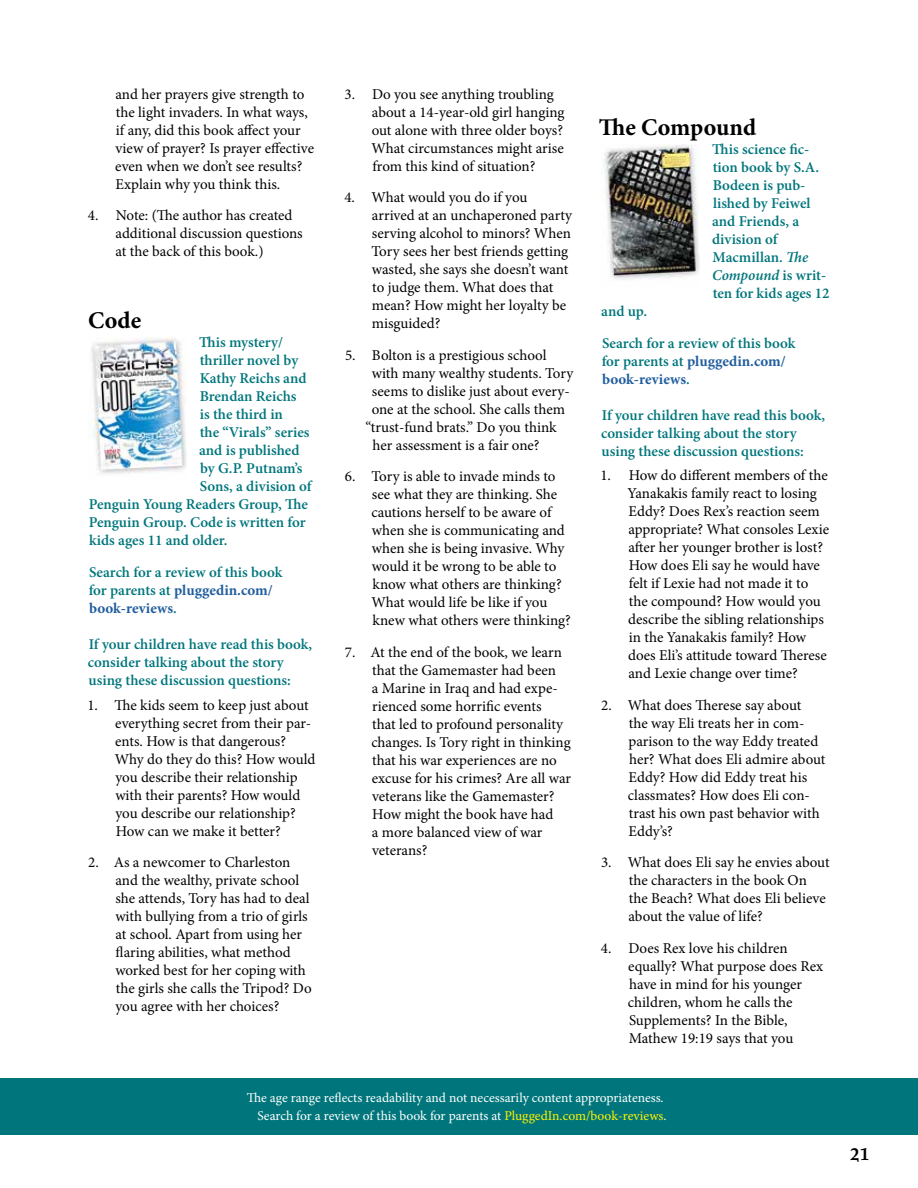
<style>
.page{position:relative;width:918px;height:1188px;background:#fff}
.page>*{position:absolute;margin:0;border:0;box-sizing:border-box;transform-origin:0 0}
.t1{font:700 24px "Minion Pro";letter-spacing:.005em;color:#000}
.t2{font:700 20.25px "Atma Serif OT";color:#000}
.t3{font:15px/18px "Minion Pro";color:#000}
.t4{font:600 15px/18px "Minion Pro";color:#00767c}
.t5{font:700 15px/18px "Minion Pro";color:#215e9e}
.t6{font:13.5px/18.3px "Minion Pro";letter-spacing:-.005em;color:#fff;text-align:right}
.s1{font-weight:700;color:#215e9e}
.s2{font-style:italic}
.s3{font-weight:600;color:#00767c}
.s4{color:#fff200}
</style>
<div class="page">
<div style="left:0;top:1078px;width:918px;height:56px;background:#00767c"></div>
<img style="left:88px;top:338px;width:99px;height:136px">
<img style="left:601px;top:145px;width:99px;height:135px">
<p class="t3" style="left:115px;top:85px;width:200px">and her prayers give strength to the light invaders. In what ways, if any, did this book affect your view of prayer? Is prayer effective even when we don’t see results?<br>Explain why you think this.</p>
<p class="t3" style="left:115px;top:206px;width:189px;text-indent:-28px">4. Note: (The author has created additional discussion questions at the back of this book.)</p>
<h1 class="t1" style="left:88px;top:304px;width:55px">Code</h1>
<p class="t4" style="left:199px;top:334px;width:85px">This mystery/</p>
<p class="t4" style="left:200px;top:352px;width:100px">thriller novel by</p>
<p class="t4" style="left:200px;top:370px;width:108px">Kathy Reichs and</p>
<p class="t4" style="left:200px;top:388px;width:98px">Brendan Reichs</p>
<p class="t4" style="left:200px;top:406px;width:85px">is the third in</p>
<p class="t4" style="left:200px;top:424px;width:111px">the “Virals” series</p>
<p class="t4" style="left:199px;top:442px;width:102px">and is published</p>
<p class="t4" style="left:200px;top:460px;width:104px">by G.P. Putnam’s</p>
<p class="t4" style="left:200px;top:478px;width:113px">Sons, a division of</p>
<p class="t4" style="left:89px;top:496px;width:221px">Penguin Young Readers Group, The</p>
<p class="t4" style="left:89px;top:514px;width:218px">Penguin Group. Code is written for</p>
<p class="t4" style="left:89px;top:532px;width:140px">kids ages 11 and older.</p>
<p class="t4" style="left:89px;top:563px;width:195px">Search for a review of this book for parents at <span class="s1">pluggedin.com/ book-reviews</span>.</p>
<p class="t4" style="left:88px;top:635px;width:226px">If your children have read this book, consider talking about the story using these discussion questions:</p>
<p class="t3" style="left:115px;top:696px;width:202px;text-indent:-28px">1. The kids seem to keep just about everything secret from their par&shy;ents. How is that dangerous?<br>Why do they do this? How would you describe their relationship with their parents? How would you describe our relationship?<br>How can we make it better?</p>
<p class="t3" style="left:115px;top:853px;width:198px;text-indent:-27px">2. As a newcomer to Charleston and the wealthy, private school she attends, Tory has had to deal with bullying from a trio of girls at school. Apart from using her flaring abilities, what method worked best for her coping with the girls she calls the Tripod? Do you agree with her choices?</p>
<p class="t3" style="left:371px;top:85px;width:195px;text-indent:-27px">3. Do you see anything troubling about a 14-year-old girl hanging out alone with three older boys?<br>What circumstances might arise from this kind of situation?</p>
<p class="t3" style="left:372px;top:188px;width:202px;text-indent:-27px">4. What would you do if you arrived at an unchaperoned party serving alcohol to minors? When<br>Tory sees her best friends getting wasted, she says she doesn’t want to judge them. What does that mean? How might her loyalty be misguided?</p>
<p class="t3" style="left:345px;top:346px;width:203px">5. Bolton is a prestigious school</p>
<p class="t3" style="left:372px;top:364px;width:203px">with many wealthy students. Tory</p>
<p class="t3" style="left:372px;top:382px;width:199px">seems to dislike just about every-</p>
<p class="t3" style="left:372px;top:400px;width:195px">one at the school. She calls them</p>
<p class="t3" style="left:365px;top:418px;width:193px">“trust-fund brats.” Do you think</p>
<p class="t3" style="left:373px;top:436px;width:169px">her assessment is a fair one?</p>
<p class="t3" style="left:371px;top:467px;width:201px;text-indent:-26px">6. Tory is able to invade minds to see what they are thinking. She cautions herself to be aware of when she is communicating and when she is being invasive. Why would it be wrong to be able to know what others are thinking?<br>What would life be like if you knew what others were thinking?</p>
<p class="t3" style="left:371px;top:643px;width:201px;text-indent:-27px">7. At the end of the book, we learn that the Gamemaster had been<br>a Marine in Iraq and had expe&shy;rienced some horrific events<br>that led to profound personality changes. Is Tory right in thinking that his war experiences are no excuse for his crimes? Are all war veterans like the Gamemaster?<br>How might the book have had<br>a more balanced view of war veterans?</p>
<h1 class="t1" style="left:599px;top:111px;width:159px">The Compound</h1>
<p class="t4" style="left:712px;top:140px;width:119px">This science fic&shy;tion book by S.A.<br>Bodeen is pub&shy;lished by Feiwel and Friends, a division of<br>Macmillan. <span class="s2">The<br>Compound</span> is writ&shy;ten for kids ages 12</p>
<p class="t4" style="left:601px;top:296px;width:196px;line-height:31.5px">and up.<br>Search for a review of this book</p>
<p class="t5" style="left:602px;top:352px;width:186px"><span class="s3">for parents at</span> pluggedin.com/ book-reviews<span class="s3">.</span></p>
<p class="t4" style="left:601px;top:406px;width:226px">If your children have read this book, consider talking about the story using these discussion questions:</p>
<p class="t3" style="left:628px;top:467px;width:203px;text-indent:-27px">1. How do different members of the<br>Yanakakis family react to losing<br>Eddy? Does Rex’s reaction seem appropriate? What consoles Lexie after her younger brother is lost?<br>How does Eli say he would have felt if Lexie had not made it to the compound? How would you describe the sibling relationships in the Yanakakis family? How does Eli’s attitude toward Therese and Lexie change over time?</p>
<p class="t3" style="left:628px;top:696px;width:199px;text-indent:-27px">2. What does Therese say about<br>the way Eli treats her in com&shy;parison to the way Eddy treated her? What does Eli admire about<br>Eddy? How did Eddy treat his classmates? How does Eli con&shy;trast his own past behavior with<br>Eddy’s?</p>
<p class="t3" style="left:628px;top:854px;width:203px;text-indent:-27px">3. What does Eli say he envies about the characters in the book On<br>the Beach? What does Eli believe about the value of life?</p>
<p class="t3" style="left:628px;top:939px;width:197px;text-indent:-27px">4. Does Rex love his children equally? What purpose does Rex have in mind for his younger children, whom he calls the<br>Supplements? In the Bible,<br>Mathew 19:19 says that you</p>
<p class="t6" style="left:247px;top:1088px;width:420px">The age range reflects readability and not necessarily content appropriateness.<br>Search for a review of this book for parents at <span class="s4">PluggedIn.com/book-reviews</span>.</p>
<h2 class="t2" style="left:850px;top:1142px;width:22px">21</h2>
</div>
